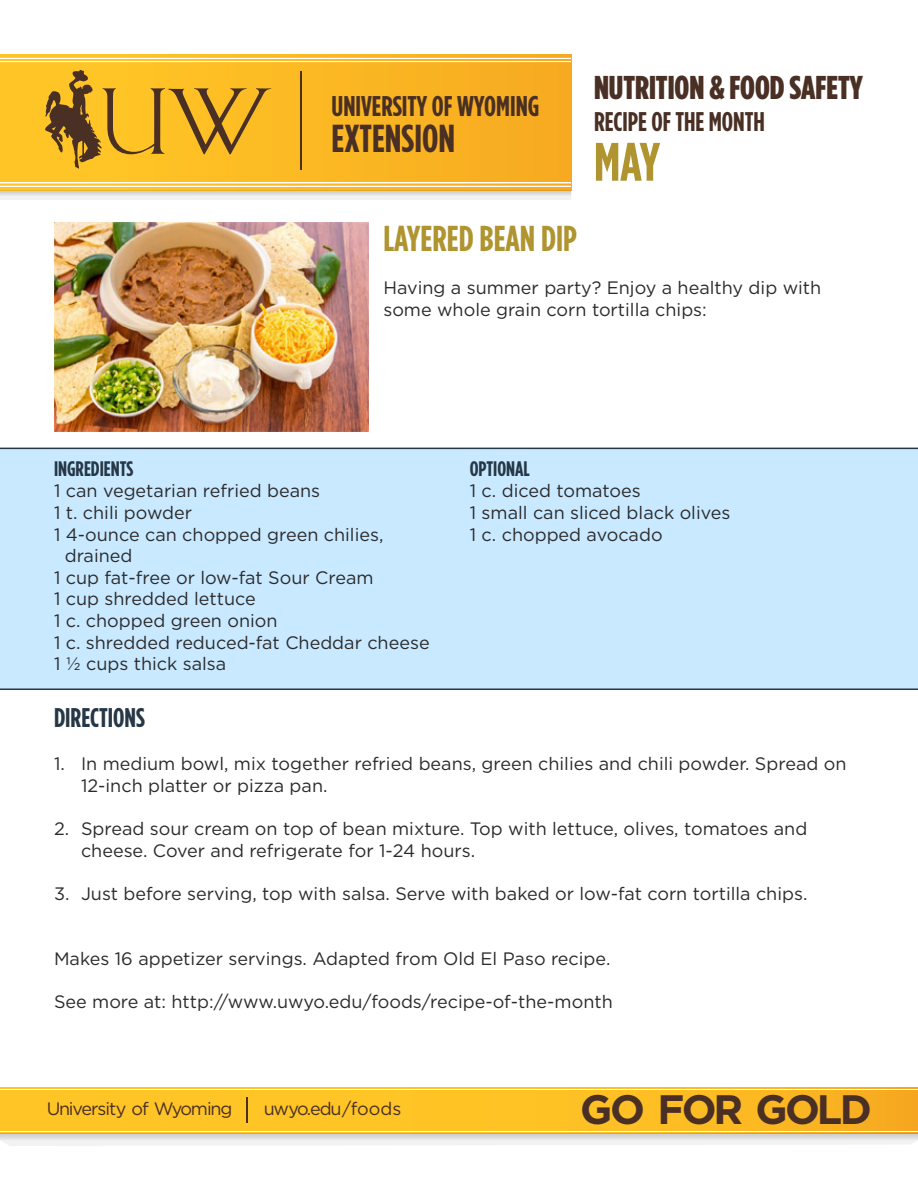
<style>
.page{position:relative;width:918px;height:1188px;background:#fff}
.page>*{position:absolute;margin:0;border:0;box-sizing:border-box;transform-origin:0 0}
.t1{font:700 54px "Gotham Condensed";color:#af9430}
.t2{font:700 41.1px "Gotham";letter-spacing:-.06em;color:#492f24}
.t3{font:700 39px "Gotham Condensed";color:#4a3024}
.t4{font:700 36px "Gotham Condensed";color:#af9430}
.t5{font:900 33px "Gotham Condensed";color:#492f24}
.t6{font:700 28.5px "Gotham Condensed";color:#4a3024}
.t7{font:700 27px "Gotham Condensed";color:#492f24}
.t8{font:700 27px "Gotham Condensed";color:#263746}
.t9{font:700 21px "Gotham Condensed";color:#263746}
.t10{font:18px/21.6px "Gotham";color:#2c2b2b}
.t11{font:18px "Gotham";letter-spacing:-.06em;color:#492f24}
.t12{font:18px "Gotham";letter-spacing:-.03em;color:#492f24}
.s1{color:#4a3024}
</style>
<div class="page">
<div style="left:0;top:1088px;width:918px;height:45px;background:linear-gradient(to right,#ffca27,#fab422)"></div>
<hr style="left:0;top:1089px;width:918px;height:1px;background:#fff">
<hr style="left:0;top:1131px;width:918px;height:1px;background:#fff">
<svg style="left:0;top:1133px;width:918px;height:13px"></svg>
<hr style="left:246px;top:1097px;width:2px;height:26px;background:#492f24">
<svg style="left:0;top:54px;width:571px;height:137px;background:#fab726"></svg>
<svg style="left:45px;top:70px;width:226px;height:99px;background:#d7a224"></svg>
<hr style="left:0;top:58px;width:571px;height:1px;background:#fff">
<hr style="left:0;top:61px;width:571px;height:1px;background:#fff">
<hr style="left:301px;top:71px;width:1px;height:99px;background:#492f24">
<hr style="left:0;top:183px;width:571px;height:1px;background:#fff">
<hr style="left:0;top:186px;width:571px;height:1px;background:#fff">
<svg style="left:0;top:191px;width:571px;height:9px"></svg>
<div style="left:0;top:448px;width:918px;height:242px;background:#c8e9ff"></div>
<img style="left:54px;top:222px;width:315px;height:210px">
<h3 class="t6" style="left:332px;top:89px;width:209px">UNIVERSITY OF WYOMING</h3>
<h3 class="t3" style="left:332px;top:116px;width:125px">EXTENSION</h3>
<h3 class="t5" style="left:594px;top:68px;width:271px">NUTRITION &amp; FOOD SAFETY</h3>
<h3 class="t7" style="left:594px;top:106px;width:172px">RECIPE OF THE MONTH</h3>
<h1 class="t1" style="left:594px;top:130px;width:68px">MAY</h1>
<p class="t4" style="left:383px;top:217px;width:195px">LAYERED BEAN DIP</p>
<p class="t10" style="left:383px;top:276px;width:439px">Having a summer party? Enjoy a healthy dip with some whole grain corn tortilla chips:</p>
<p class="t9" style="left:54px;top:456px;width:81px">INGREDIENTS</p>
<p class="t10" style="left:54px;top:480px;width:268px">1 can vegetarian refried beans</p>
<p class="t10" style="left:54px;top:501px;width:140px">1 t. chili powder</p>
<p class="t10" style="left:54px;top:523px;width:331px">1 4-ounce can chopped green chilies,</p>
<p class="t10" style="left:65px;top:545px;width:69px">drained</p>
<p class="t10" style="left:54px;top:566px;width:321px">1 cup fat-free or low-fat Sour Cream</p>
<p class="t10" style="left:54px;top:588px;width:203px">1 cup shredded lettuce</p>
<p class="t10" style="left:54px;top:609px;width:225px">1 c. chopped green onion</p>
<p class="t10" style="left:54px;top:631px;width:377px">1 c. shredded reduced-fat Cheddar cheese</p>
<p class="t10" style="left:54px;top:653px;width:174px">1 ½ cups thick salsa</p>
<p class="t9" style="left:470px;top:456px;width:62px">OPTIONAL</p>
<p class="t10" style="left:470px;top:480px;width:172px">1 c. diced tomatoes</p>
<p class="t10" style="left:470px;top:501px;width:262px">1 small can sliced black olives</p>
<p class="t10" style="left:470px;top:523px;width:194px">1 c. chopped avocado</p>
<p class="t8" style="left:54px;top:702px;width:92px">DIRECTIONS</p>
<p class="t10" style="left:81px;top:753px;width:767px;text-indent:-27px">1. In medium bowl, mix together refried beans, green chilies and chili powder. Spread on<br>12-inch platter or pizza pan.</p>
<p class="t10" style="left:81px;top:818px;width:728px;text-indent:-27px">2. Spread sour cream on top of bean mixture. Top with lettuce, olives, tomatoes and cheese. Cover and refrigerate for 1-24 hours.</p>
<p class="t10" style="left:54px;top:882px;width:755px">3. Just before serving, top with salsa. Serve with baked or low-fat corn tortilla chips.</p>
<p class="t10" style="left:54px;top:947px;width:558px">Makes 16 appetizer servings. Adapted from Old El Paso recipe.</p>
<p class="t10" style="left:54px;top:990px;width:560px">See more at: http://www.uwyo.edu/foods/recipe-of-the-month</p>
<p class="t11" style="left:47px;top:1097px;width:187px">University of Wyoming</p>
<p class="t12" style="left:264px;top:1097px;width:139px">uwyo.edu<span class="s1">/foods</span></p>
<h2 class="t2" style="left:580px;top:1083px;width:293px">GO FOR GOLD</h2>
</div>
